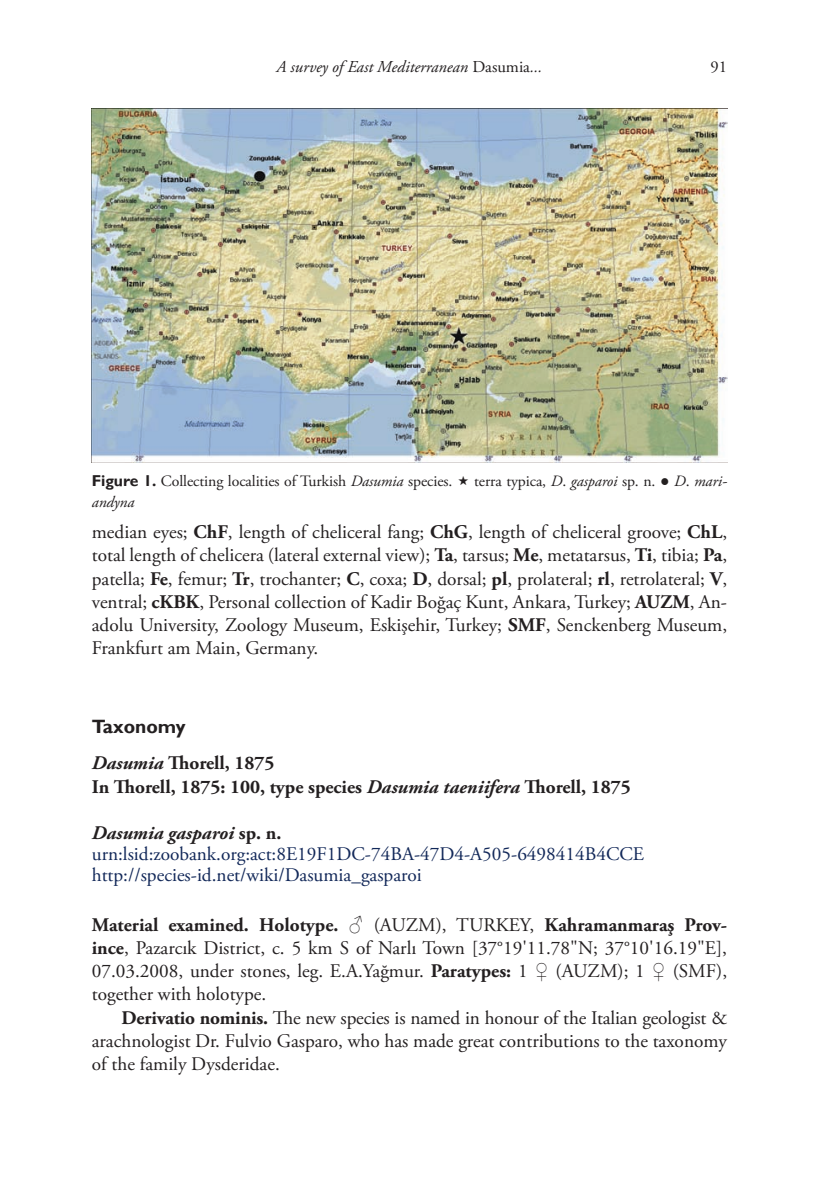
<style>
.page{position:relative;width:819px;height:1191px;background:#fff}
.page>*{position:absolute;margin:0;border:0;box-sizing:border-box;transform-origin:0 0}
.t1{font:19.25px/23.1px "Adobe Garamond Pro";color:#231f20;text-align:justify}
.t2{font:19.25px/21px "Adobe Garamond Pro";color:#122859}
.t3{font:700 19.25px/23.1px "Adobe Garamond Pro";color:#231f20}
.t4{font:700 19.25px "Gill Sans";color:#231f20}
.t5{font:italic 16.62px "Adobe Garamond Pro";color:#231f20}
.t6{font:16.62px "Adobe Garamond Pro";color:#231f20}
.t7{font:15.75px "Adobe Garamond Pro";letter-spacing:-.005em;color:#231f20}
.t8{font:italic 15.75px "Adobe Garamond Pro";letter-spacing:-.005em;color:#231f20}
.s1{font-style:normal}
.s2{font-family:"Gill Sans";font-weight:700}
.s3{font-style:italic}
.s4{font-family:"Garamond";font-weight:700}
.s5{font-weight:700}
.s6{font-weight:700;font-style:italic;color:#231f20}
.s7{font-weight:700;color:#231f20}
.s8{font-family:"Garamond"}
</style>
<div class="page">
<img style="left:92px;top:108px;width:635px;height:354px">
<p class="t5" style="left:276px;top:56px;width:267px">A survey of East Mediterranean <span class="s1">Dasumia</span>...</p>
<p class="t6" style="left:710px;top:56px;width:18px">91</p>
<p class="t7" style="left:92px;top:472px;width:362px"><span class="s2">Figure 1.</span> Collecting localities of Turkish <span class="s3">Dasumia</span> species.</p>
<p class="t7" style="left:474px;top:472px;width:254px">terra typica, <span class="s3">D</span>. <span class="s3">gasparoi</span> sp. n. <span class="s4">●</span> <span class="s3">D</span>. <span class="s3">mari-</span></p>
<p class="t8" style="left:92px;top:493px;width:44px">andyna</p>
<p class="t1" style="left:92px;top:521px;width:637px">median eyes; <span class="s5">ChF</span>, length of cheliceral fang; <span class="s5">ChG</span>, length of cheliceral groove; <span class="s5">ChL</span>, total length of chelicera (lateral external view); <span class="s5">Ta</span>, tarsus; <span class="s5">Me</span>, metatarsus, <span class="s5">Ti</span>, tibia; <span class="s5">Pa</span>, patella; <span class="s5">Fe</span>, femur; <span class="s5">Tr</span>, trochanter; <span class="s5">C</span>, coxa; <span class="s5">D</span>, dorsal; <span class="s5">pl</span>, prolateral; <span class="s5">rl</span>, retrolateral; <span class="s5">V</span>, ventral; <span class="s5">cKBK</span>, Personal collection of Kadir Boğaç Kunt, Ankara, Turkey; <span class="s5">AUZM</span>, An&shy;adolu University, Zoology Museum, Eskişehir, Turkey; <span class="s5">SMF</span>, Senckenberg Museum, Frankfurt am Main, Germany.</p>
<p class="t4" style="left:92px;top:715px;width:95px">Taxonomy</p>
<p class="t3" style="left:92px;top:752px;width:540px"><span class="s3">Dasumia</span> Thorell, 1875<br>In Thorell, 1875: 100, type species <span class="s3">Dasumia taeniifera</span> Thorell, 1875</p>
<p class="t2" style="left:92px;top:822px;width:553px"><span class="s6">Dasumia gasparoi</span> <span class="s7">sp. n. </span>urn:lsid:zoobank.org:act:8E19F1DC-74BA-47D4-A505-6498414B4CCE http://species-id.net/wiki/Dasumia_gasparoi</p>
<p class="t1" style="left:92px;top:914px;width:637px"><span class="s5">Material examined. Holotype.</span> <span class="s8">♂</span> (AUZM), TURKEY, <span class="s5">Kahramanmaraş Prov&shy;ince</span>, Pazarcık District, c. 5 km S of Narlı Town [37°19'11.78"N; 37°10'16.19"E], 07.03.2008, under stones, leg. E.A.Yağmur. <span class="s5">Paratypes:</span> 1 <span class="s8">♀</span> (AUZM); 1 <span class="s8">♀</span> (SMF), together with holotype.</p>
<p class="t1" style="left:92px;top:1006px;width:636px;text-indent:30px"><span class="s5">Derivatio nominis.</span> The new species is named in honour of the Italian geologist &amp; arachnologist Dr. Fulvio Gasparo, who has made great contributions to the taxonomy of the family Dysderidae.</p>
</div>
